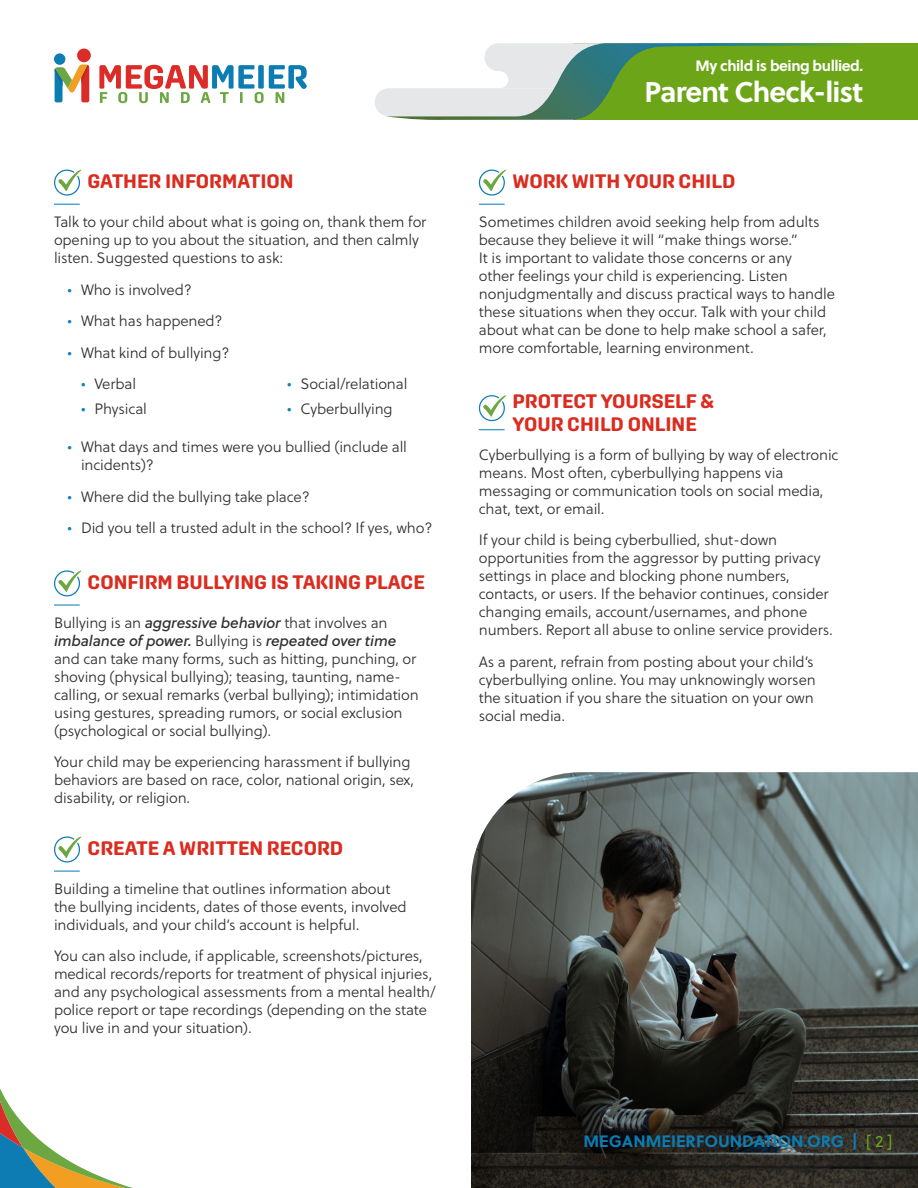
<style>
.page{position:relative;width:918px;height:1188px;background:#fff}
.page>*{position:absolute;margin:0;border:0;box-sizing:border-box;transform-origin:0 0}
.t1{font:700 28.5px "Soleil";letter-spacing:-.03em;color:#fff}
.t2{font:700 19.5px/23.4px "Aglet Sans";color:#db2c20}
.t3{font:700 16.5px "Soleil";color:#0d7cb3}
.t4{font:15px/18px "Soleil Lt";letter-spacing:-.01em;color:#312f30}
.t5{font:700 15px "Soleil";letter-spacing:-.03em;color:#fff}
.s1{color:#0d83b6}
.s2{font-family:"Soleil Bk";font-style:italic}
.s3{font-weight:400;color:#6ca618}
</style>
<div class="page">
<svg style="left:0;top:1088px;width:133px;height:100px"></svg>
<div style="left:573px;top:44px;width:345px;height:76px;background:#6ca618"></div>
<svg style="left:375px;top:43px;width:488px;height:77px"></svg>
<svg style="left:99px;top:65px;width:208px;height:38px"></svg>
<div style="left:54px;top:53px;width:11px;height:12px;background:#0d7cb3;border-radius:50%"></div>
<div style="left:77px;top:49px;width:14px;height:13px;background:#dc2c27;border-radius:50%"></div>
<svg style="left:55px;top:65px;width:34px;height:37px"></svg>
<svg style="left:54px;top:204px;width:26px;height:1px"></svg>
<svg style="left:479px;top:204px;width:26px;height:1px"></svg>
<svg style="left:479px;top:429px;width:26px;height:1px"></svg>
<svg style="left:54px;top:605px;width:26px;height:1px"></svg>
<svg style="left:54px;top:871px;width:26px;height:1px"></svg>
<svg style="left:54px;top:170px;width:27px;height:26px"></svg>
<svg style="left:479px;top:170px;width:27px;height:26px"></svg>
<svg style="left:479px;top:395px;width:27px;height:26px"></svg>
<svg style="left:54px;top:570px;width:27px;height:26px"></svg>
<svg style="left:54px;top:836px;width:27px;height:27px"></svg>
<img style="left:471px;top:772px;width:447px;height:416px">
<p class="t5" style="left:695px;top:54px;width:169px">My child is being bullied.</p>
<p class="t1" style="left:645px;top:70px;width:220px">Parent Check-list</p>
<p class="t2" style="left:88px;top:169px;width:208px">GATHER INFORMATION</p>
<p class="t2" style="left:512px;top:169px;width:224px">WORK WITH YOUR CHILD</p>
<p class="t4" style="left:54px;top:213px;width:374px">Talk to your child about what is going on, thank them for opening up to you about the situation, and then calmly listen. Suggested questions to ask:</p>
<p class="t4" style="left:68px;top:280px;width:126px"><span class="s1">•</span> Who is involved?</p>
<p class="t4" style="left:68px;top:312px;width:157px"><span class="s1">•</span> What has happened?</p>
<p class="t4" style="left:68px;top:343px;width:163px"><span class="s1">•</span> What kind of bullying?</p>
<p class="t4" style="left:81px;top:375px;width:57px"><span class="s1">•</span> Verbal</p>
<p class="t4" style="left:81px;top:399px;width:67px"><span class="s1">•</span> Physical</p>
<p class="t4" style="left:287px;top:375px;width:122px"><span class="s1">•</span> Social/relational</p>
<p class="t4" style="left:287px;top:399px;width:107px"><span class="s1">•</span> Cyberbullying</p>
<p class="t4" style="left:81px;top:438px;width:328px;text-indent:-14px"><span class="s1">•</span> What days and times were you bullied (include all incidents)?</p>
<p class="t4" style="left:68px;top:487px;width:244px"><span class="s1">•</span> Where did the bullying take place?</p>
<p class="t4" style="left:68px;top:519px;width:366px"><span class="s1">•</span> Did you tell a trusted adult in the school? If yes, who?</p>
<p class="t2" style="left:88px;top:570px;width:339px">CONFIRM BULLYING IS TAKING PLACE</p>
<p class="t4" style="left:54px;top:613px;width:366px">Bullying is an <span class="s2">aggressive behavior</span> that involves an <span class="s2">imbalance of power.</span> Bullying is <span class="s2">repeated over time </span>and can take many forms, such as hitting, punching, or shoving (physical bullying); teasing, taunting, name&shy;calling, or sexual remarks (verbal bullying); intimidation using gestures, spreading rumors, or social exclusion (psychological or social bullying).</p>
<p class="t4" style="left:54px;top:753px;width:362px">Your child may be experiencing harassment if bullying behaviors are based on race, color, national origin, sex, disability, or religion.</p>
<p class="t2" style="left:88px;top:836px;width:257px">CREATE A WRITTEN RECORD</p>
<p class="t4" style="left:54px;top:880px;width:354px">Building a timeline that outlines information about the bullying incidents, dates of those events, involved individuals, and your child’s account is helpful.</p>
<p class="t4" style="left:54px;top:947px;width:383px">You can also include, if applicable, screenshots/pictures, medical records/reports for treatment of physical injuries, and any psychological assessments from a mental health/ police report or tape recordings (depending on the state you live in and your situation).</p>
<p class="t4" style="left:479px;top:213px;width:358px">Sometimes children avoid seeking help from adults because they believe it will “make things worse.”<br>It is important to validate those concerns or any<br>other feelings your child is experiencing. Listen nonjudgmentally and discuss practical ways to handle these situations when they occur. Talk with your child about what can be done to help make school a safer, more comfortable, learning environment.</p>
<p class="t2" style="left:512px;top:389px;width:203px">PROTECT YOURSELF &amp;<br>YOUR CHILD ONLINE</p>
<p class="t4" style="left:479px;top:445px;width:361px">Cyberbullying is a form of bullying by way of electronic means. Most often, cyberbullying happens via messaging or communication tools on social media, chat, text, or email.</p>
<p class="t4" style="left:479px;top:531px;width:356px">If your child is being cyberbullied, shut-down opportunities from the aggressor by putting privacy settings in place and blocking phone numbers, contacts, or users. If the behavior continues, consider changing emails, account/usernames, and phone numbers. Report all abuse to online service providers.</p>
<p class="t4" style="left:479px;top:652px;width:338px">As a parent, refrain from posting about your child’s cyberbullying online. You may unknowingly worsen the situation if you share the situation on your own social media.</p>
<p class="t3" style="left:584px;top:1129px;width:311px">MEGANMEIERFOUNDATION.ORG | <span class="s3">[ 2 ]</span></p>
</div>
